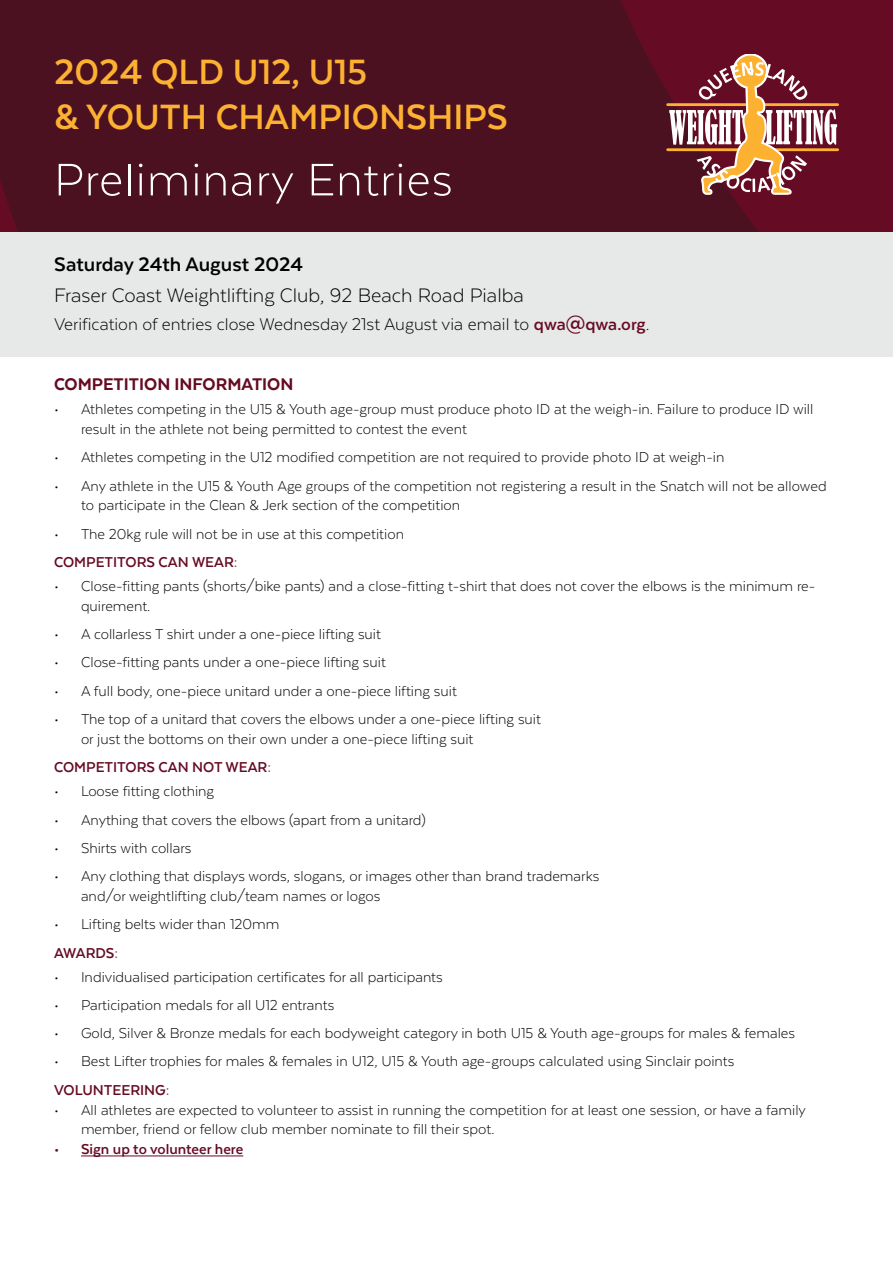
<style>
.page{position:relative;width:893px;height:1263px;background:#fff}
.page>*{position:absolute;margin:0;border:0;box-sizing:border-box;transform-origin:0 0}
.t1{font:300 52.5px "Texta";letter-spacing:.02em;color:#fff}
.t2{font:700 40.5px/45px "Texta";color:#fcb131}
.t3{font:300 22.5px "Texta";color:#000}
.t4{font:700 22.5px "Texta";color:#000}
.t5{font:300 19.5px "Texta";color:#000}
.t6{font:800 19.5px "Texta";color:#660b24}
.t7{font:300 16.5px/19.8px "Texta";color:#000}
.t8{font:700 16.5px "Texta";color:#660b24}
.s1{font-weight:700;color:#660b24}
</style>
<div class="page">
<div style="left:0;top:232px;width:893px;height:125px;background:#e7e8e8"></div>
<hr style="left:81px;top:1155px;width:162px;height:1px;background:#660b24">
<svg style="left:0;top:0;width:893px;height:232px;background:#501021"></svg>
<hr style="left:666px;top:148px;width:173px;height:3px;background:#fcb131">
<hr style="left:666px;top:103px;width:173px;height:3px;background:#fcb131">
<svg style="left:669px;top:54px;width:168px;height:140px"></svg>
<h2 class="t2" style="left:54px;top:49px;width:455px">2024 QLD U12, U15<br>&amp; YOUTH CHAMPIONSHIPS</h2>
<h1 class="t1" style="left:54px;top:153px;width:400px">Preliminary Entries</h1>
<h3 class="t4" style="left:54px;top:253px;width:251px">Saturday 24th August 2024</h3>
<h3 class="t3" style="left:54px;top:284px;width:472px">Fraser Coast Weightlifting Club, 92 Beach Road Pialba</h3>
<p class="t5" style="left:54px;top:314px;width:597px">Verification of entries close Wednesday 21st August via email to <span class="s1">qwa@qwa.org</span>.</p>
<p class="t6" style="left:54px;top:374px;width:241px">COMPETITION INFORMATION</p>
<p class="t7" style="left:81px;top:399px;width:734px;text-indent:-27px">• Athletes competing in the U15 &amp; Youth age-group must produce photo ID at the weigh-in. Failure to produce ID will result in the athlete not being permitted to contest the event</p>
<p class="t7" style="left:54px;top:447px;width:672px">• Athletes competing in the U12 modified competition are not required to provide photo ID at weigh-in</p>
<p class="t7" style="left:81px;top:475px;width:747px;text-indent:-27px">• Any athlete in the U15 &amp; Youth Age groups of the competition not registering a result in the Snatch will not be allowed to participate in the Clean &amp; Jerk section of the competition</p>
<p class="t7" style="left:54px;top:524px;width:352px">• The 20kg rule will not be in use at this competition</p>
<p class="t8" style="left:54px;top:553px;width:185px">COMPETITORS CAN WEAR:</p>
<p class="t7" style="left:81px;top:576px;width:736px;text-indent:-27px">• Close-fitting pants (shorts/bike pants) and a close-fitting t-shirt that does not cover the elbows is the minimum re&shy;quirement.</p>
<p class="t7" style="left:54px;top:624px;width:328px">• A collarless T shirt under a one-piece lifting suit</p>
<p class="t7" style="left:54px;top:652px;width:333px">• Close-fitting pants under a one-piece lifting suit</p>
<p class="t7" style="left:54px;top:681px;width:404px">• A full body, one-piece unitard under a one-piece lifting suit</p>
<p class="t7" style="left:81px;top:709px;width:462px;text-indent:-27px">• The top of a unitard that covers the elbows under a one-piece lifting suit or just the bottoms on their own under a one-piece lifting suit</p>
<p class="t8" style="left:54px;top:759px;width:219px">COMPETITORS CAN NOT WEAR:</p>
<p class="t7" style="left:54px;top:781px;width:162px">• Loose fitting clothing</p>
<p class="t7" style="left:54px;top:809px;width:373px">• Anything that covers the elbows (apart from a unitard)</p>
<p class="t7" style="left:54px;top:838px;width:139px">• Shirts with collars</p>
<p class="t7" style="left:81px;top:866px;width:520px;text-indent:-27px">• Any clothing that displays words, slogans, or images other than brand trademarks and/or weightlifting club/team names or logos</p>
<p class="t7" style="left:54px;top:914px;width:227px">• Lifting belts wider than 120mm</p>
<p class="t8" style="left:54px;top:944px;width:66px">AWARDS:</p>
<p class="t7" style="left:54px;top:966px;width:390px">• Individualised participation certificates for all participants</p>
<p class="t7" style="left:54px;top:995px;width:282px">• Participation medals for all U12 entrants</p>
<p class="t7" style="left:54px;top:1023px;width:743px">• Gold, Silver &amp; Bronze medals for each bodyweight category in both U15 &amp; Youth age-groups for males &amp; females</p>
<p class="t7" style="left:54px;top:1051px;width:682px">• Best Lifter trophies for males &amp; females in U12, U15 &amp; Youth age-groups calculated using Sinclair points</p>
<p class="t8" style="left:54px;top:1081px;width:117px">VOLUNTEERING:</p>
<p class="t7" style="left:81px;top:1099px;width:726px;text-indent:-27px">• All athletes are expected to volunteer to assist in running the competition for at least one session, or have a family member, friend or fellow club member nominate to fill their spot.</p>
<p class="t8" style="left:54px;top:1141px;width:191px">• Sign up to volunteer here</p>
</div>
